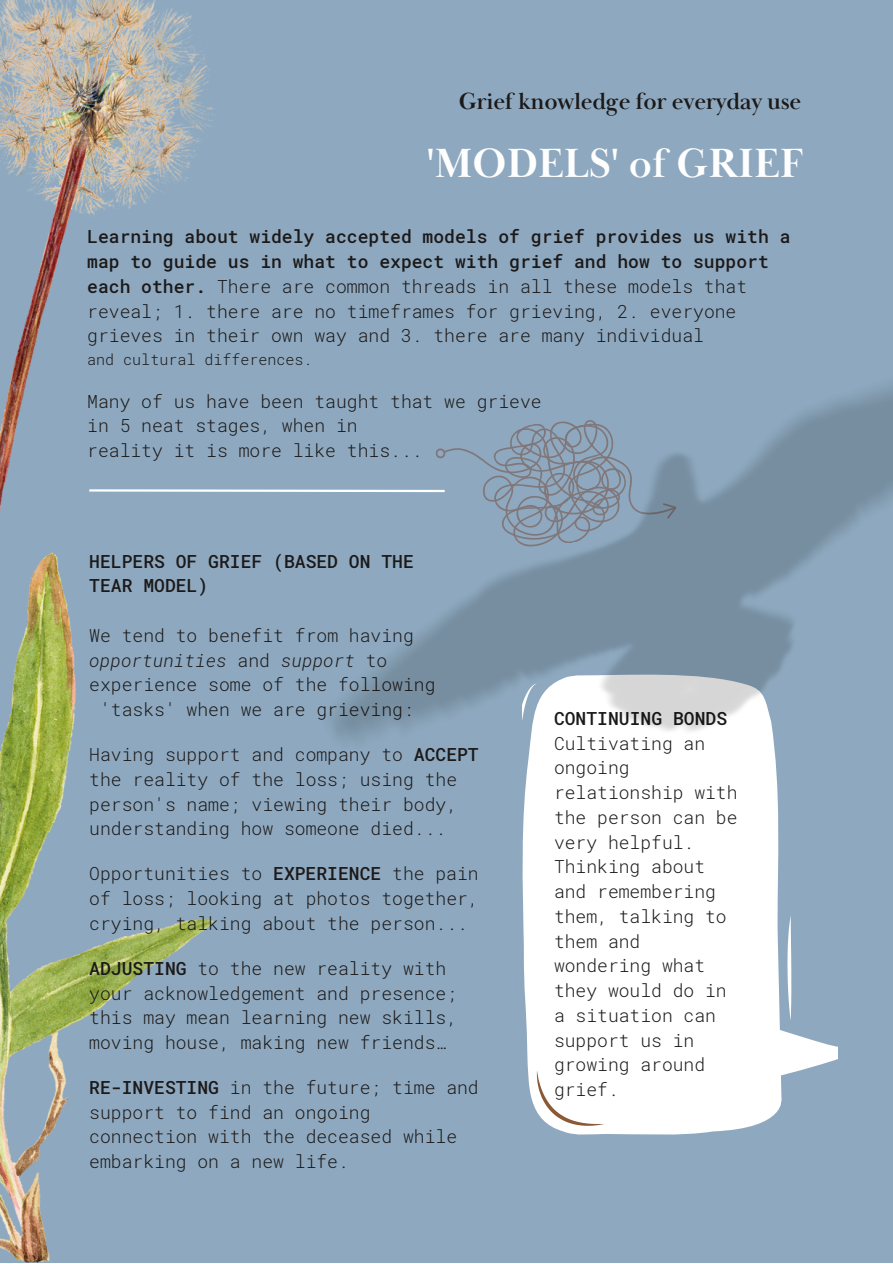
<style>
.page{position:relative;width:893px;height:1264px;background:#fff}
.page>*{position:absolute;margin:0;border:0;box-sizing:border-box;transform-origin:0 0}
.t1{font:700 42px "Baskerville Display PT";color:#fffeff}
.t2{font:700 24px "Baskerville Display PT";letter-spacing:-.015em;color:#1c1919}
.t3{font:300 18px/24.8px "Roboto Mono";color:#1c1919}
.t4{font:500 18px/24.8px "Roboto Mono";color:#1c1919}
.t5{font:italic 300 18px "Roboto Mono";color:#1c1919}
.t6{font:300 15px "Roboto Mono";color:#1c1919}
.s1{font-weight:500}
.s2{font-style:normal}
</style>
<div class="page">
<div style="left:0;top:0;width:892px;height:1262px;background:#8ea9bf"></div>
<div style="left:522px;top:768px;width:260px;height:366px;background:#fff"></div>
<svg style="left:751px;top:915px;width:86px;height:165px"></svg>
<svg style="left:522px;top:768px;width:15px;height:10px"></svg>
<svg style="left:537px;top:1070px;width:67px;height:55px"></svg>
<img style="left:0;top:0;width:214px;height:1262px">
<svg style="left:87px;top:411px;width:230px;height:145px"></svg>
<img style="left:317px;top:386px;width:575px;height:382px">
<h2 class="t2" style="left:458px;top:86px;width:344px">Grief knowledge for everyday use</h2>
<h1 class="t1" style="left:426px;top:137px;width:378px">'MODELS' of GRIEF</h1>
<p class="t3" style="left:87px;top:224px;width:704px"><span class="s1">Learning about widely accepted models of grief provides us with a map to guide us in what to expect with grief and how to support each other.</span> There are common threads in all these models that reveal; 1. there are no timeframes for grieving, 2. everyone grieves in their own way and 3. there are many individual</p>
<p class="t6" style="left:87px;top:349px;width:227px">and cultural differences.</p>
<p class="t3" style="left:87px;top:388px;width:456px">Many of us have been taught that we grieve in 5 neat stages, when in<br>reality it is more like this...</p>
<p class="t4" style="left:89px;top:548px;width:326px">HELPERS OF GRIEF (BASED ON THE<br>TEAR MODEL)</p>
<p class="t3" style="left:89px;top:622px;width:326px">We tend to benefit from having</p>
<p class="t5" style="left:89px;top:647px;width:300px">opportunities <span class="s2">and</span> support <span class="s2">to</span></p>
<p class="t3" style="left:89px;top:672px;width:348px">experience some of the following</p>
<p class="t3" style="left:100px;top:696px;width:315px">'tasks' when we are grieving:</p>
<p class="t3" style="left:89px;top:741px;width:391px">Having support and company to <span class="s1">ACCEPT </span>the reality of the loss; using the person's name; viewing their body, understanding how someone died...</p>
<p class="t3" style="left:89px;top:860px;width:391px;text-align:justify">Opportunities to <span class="s1">EXPERIENCE</span> the pain of loss; looking at photos together, crying, talking about the person...</p>
<p class="t3" style="left:89px;top:955px;width:369px"><span class="s1">ADJUSTING</span> to the new reality with your acknowledgement and presence; this may mean learning new skills, moving house, making new friends…</p>
<p class="t3" style="left:89px;top:1074px;width:391px"><span class="s1">RE-INVESTING</span> in the future; time and support to find an ongoing connection with the deceased while embarking on a new life.</p>
<p class="t4" style="left:554px;top:705px;width:175px">CONTINUING BONDS</p>
<p class="t3" style="left:554px;top:730px;width:185px">Cultivating an ongoing relationship with the person can be very helpful.<br>Thinking about and remembering them, talking to them and wondering what they would do in a situation can support us in growing around grief.</p>
</div>
